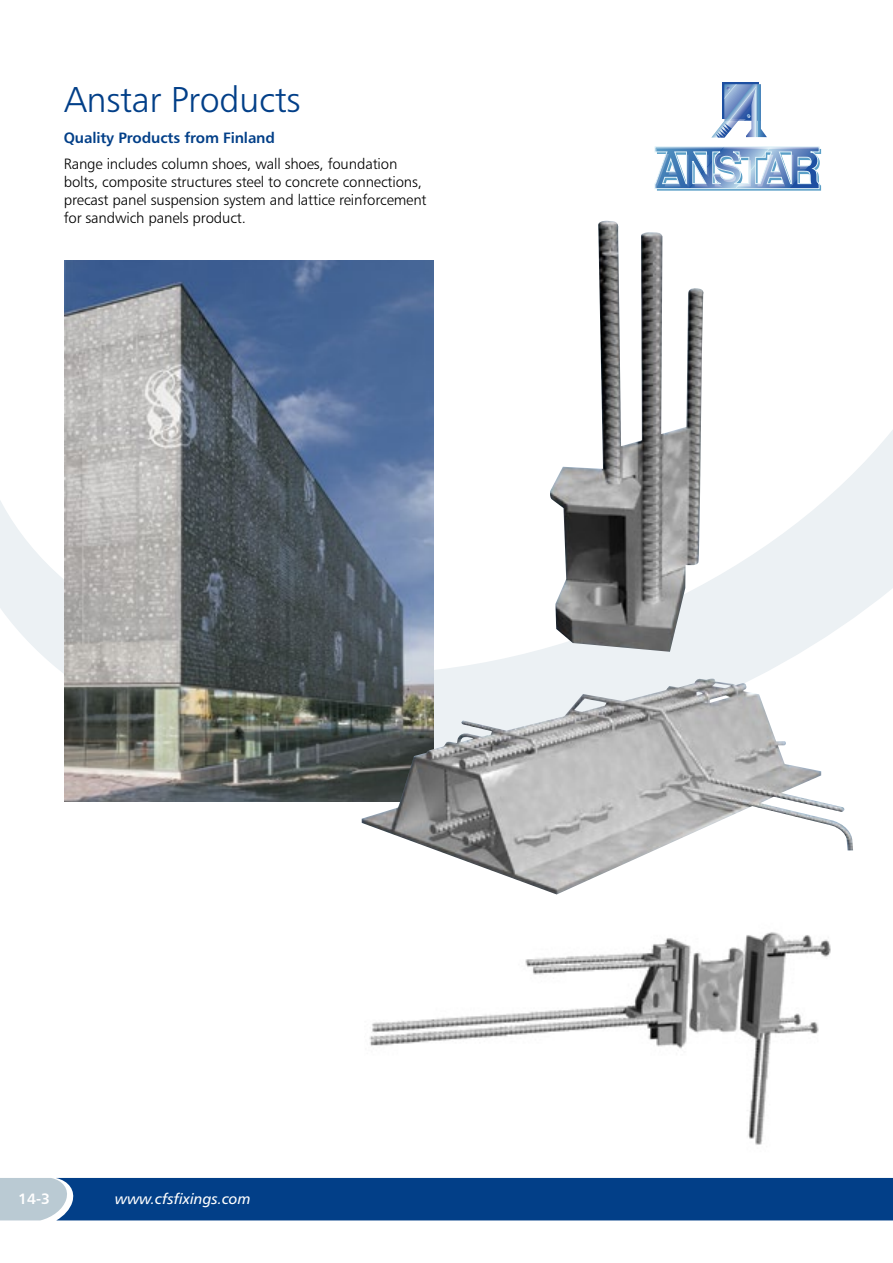
<style>
.page{position:relative;width:893px;height:1263px;background:#fff}
.page>*{position:absolute;margin:0;border:0;box-sizing:border-box;transform-origin:0 0}
.t1{font:36px "Humanist 777 BT Light B";letter-spacing:-.01em;color:#023f88}
.t2{font:15px/18px "Humanist 777 BT Light B";letter-spacing:-.01em;color:#000}
.t3{font:15px "Humanist 777 BT Bold B";letter-spacing:-.01em;color:#023f88}
.t4{font:15px "Humanist 777 BT Italic B";color:#fff}
.t5{font:15px "Humanist 777 BT Bold B";color:#fff}
</style>
<div class="page">
<svg style="left:0;top:429px;width:893px;height:341px"></svg>
<svg style="left:0;top:1178px;width:893px;height:42px;background:#104a8e"></svg>
<img style="left:65px;top:260px;width:369px;height:542px">
<img style="left:369px;top:894px;width:462px;height:251px">
<svg style="left:654px;top:146px;width:167px;height:45px"></svg>
<div style="left:722px;top:82px;width:36px;height:36px;background:#1d4fa1"></div>
<svg style="left:711px;top:84px;width:56px;height:54px"></svg>
<img style="left:550px;top:221px;width:156px;height:431px">
<img style="left:362px;top:678px;width:491px;height:216px">
<h1 class="t1" style="left:64px;top:78px;width:238px">Anstar Products</h1>
<p class="t3" style="left:64px;top:128px;width:213px">Quality Products from Finland</p>
<p class="t2" style="left:64px;top:155px;width:364px">Range includes column shoes, wall shoes, foundation bolts, composite structures steel to concrete connections, precast panel suspension system and lattice reinforcement for sandwich panels product.</p>
<p class="t5" style="left:18px;top:1189px;width:33px">14-3</p>
<p class="t4" style="left:115px;top:1189px;width:137px">www.cfsfixings.com</p>
</div>
